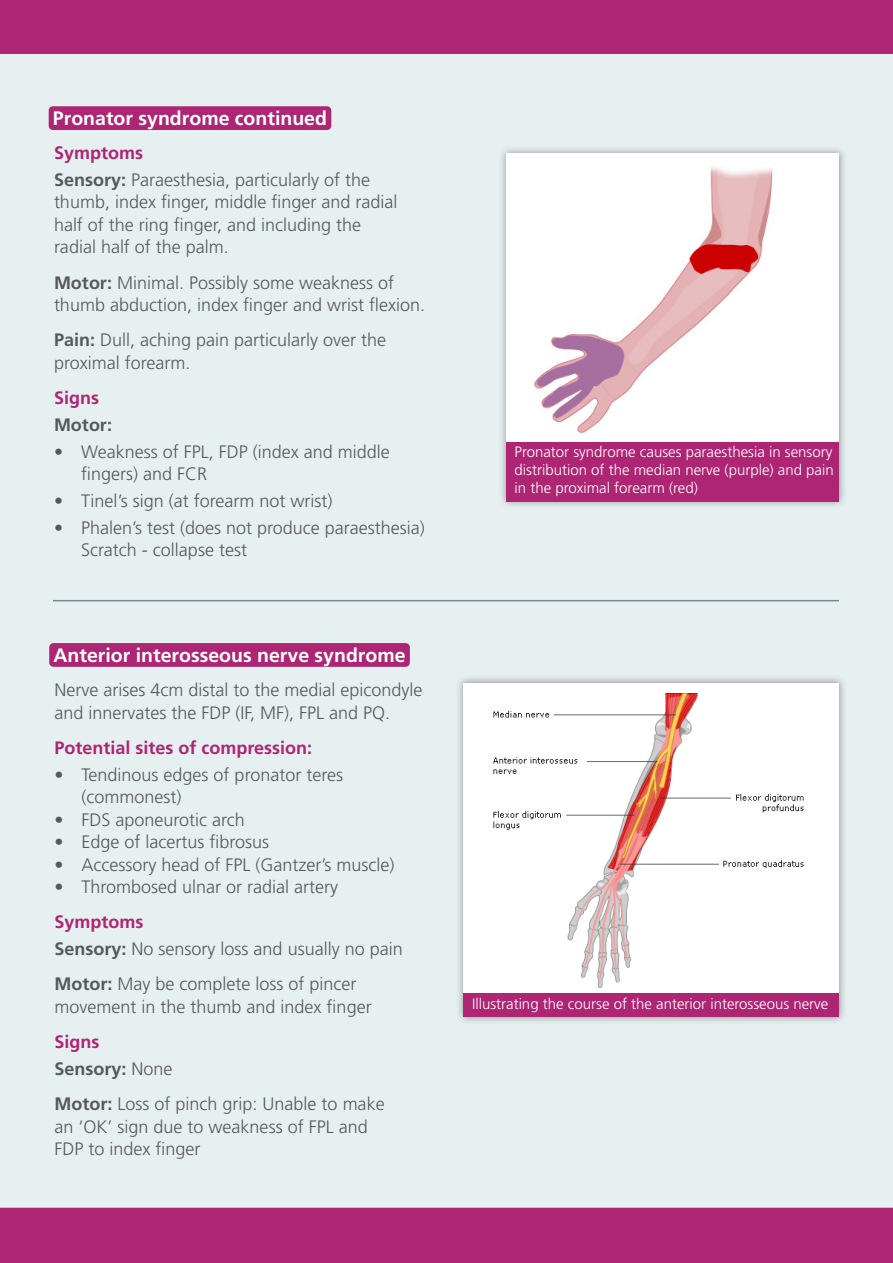
<style>
.page{position:relative;width:893px;height:1263px;background:#fff}
.page>*{position:absolute;margin:0;border:0;box-sizing:border-box;transform-origin:0 0}
.t1{font:700 19.5px "Frutiger LT Pro";color:#fff}
.Paragraph{font:300 18px/22.5px "Frutiger LT Pro";color:#57585a}
.Paragraph-2{font:700 18px "Frutiger LT Pro";color:#ae2573}
.Paragraph-3{font:700 18px "Frutiger LT Pro";color:#57585a}
.Paragraph-4{font:300 15px/18px "Frutiger LT Pro";color:#fff;text-align:justify}
.s1{font-weight:700}
.s2{font-weight:300}
</style>
<div class="page">
<div style="left:0;top:33px;width:893px;height:1182px;background:#e7f0f1"></div>
<div style="left:0;top:1208px;width:893px;height:55px;background:#ae2573"></div>
<div style="left:0;top:0;width:893px;height:54px;background:#ae2573"></div>
<div style="left:498px;top:145px;width:349px;height:364px;background:#231f20;opacity:.45"></div>
<div style="left:506px;top:153px;width:333px;height:293px;background:#fff"></div>
<img style="left:534px;top:167px;width:239px;height:266px">
<div style="left:506px;top:442px;width:333px;height:59px;background:#ae2573"></div>
<hr style="left:53px;top:600px;width:786px;height:1px;background:#768692">
<div style="left:49px;top:643px;width:361px;height:24px;background:#ae2573;border-radius:4px"></div>
<div style="left:455px;top:674px;width:392px;height:351px;background:#231f20;opacity:.45"></div>
<div style="left:463px;top:682px;width:376px;height:321px;background:#fff"></div>
<img style="left:493px;top:693px;width:311px;height:295px">
<div style="left:463px;top:993px;width:376px;height:24px;background:#ae2573"></div>
<div style="left:49px;top:106px;width:282px;height:24px;background:#ae2573;border-radius:4px"></div>
<h3 class="t1" style="left:53px;top:107px;width:276px">Pronator syndrome continued</h3>
<p class="Paragraph-2" style="left:54px;top:142px;width:91px">Symptoms</p>
<p class="Paragraph" style="left:54px;top:169px;width:345px"><span class="s1">Sensory:</span> Paraesthesia, particularly of the thumb, index finger, middle finger and radial half of the ring finger, and including the radial half of the palm.</p>
<p class="Paragraph" style="left:54px;top:271px;width:373px"><span class="s1">Motor:</span> Minimal. Possibly some weakness of thumb abduction, index finger and wrist flexion.</p>
<p class="Paragraph" style="left:54px;top:329px;width:334px"><span class="s1">Pain:</span> Dull, aching pain particularly over the proximal forearm.</p>
<p class="Paragraph-2" style="left:54px;top:387px;width:46px">Signs</p>
<p class="Paragraph-3" style="left:54px;top:414px;width:59px">Motor:</p>
<p class="Paragraph" style="left:81px;top:440px;width:310px;text-indent:-27px">• Weakness of FPL, FDP (index and middle fingers) and FCR</p>
<p class="Paragraph" style="left:54px;top:490px;width:280px">• Tinel’s sign (at forearm not wrist)</p>
<p class="Paragraph" style="left:81px;top:516px;width:345px;text-indent:-27px">• Phalen’s test (does not produce paraesthesia)<br>Scratch - collapse test</p>
<h3 class="t1" style="left:53px;top:644px;width:354px">Anterior interosseous nerve syndrome</h3>
<p class="Paragraph" style="left:55px;top:679px;width:370px">Nerve arises 4cm distal to the medial epicondyle and innervates the FDP (IF, MF), FPL and PQ.</p>
<p class="Paragraph-2" style="left:55px;top:737px;width:259px">Potential sites of compression:</p>
<p class="Paragraph" style="left:82px;top:763px;width:263px;text-indent:-27px">• Tendinous edges of pronator teres (commonest)</p>
<p class="Paragraph" style="left:55px;top:808px;width:192px">• FDS aponeurotic arch</p>
<p class="Paragraph" style="left:55px;top:831px;width:216px">• Edge of lacertus fibrosus</p>
<p class="Paragraph" style="left:55px;top:853px;width:341px">• Accessory head of FPL (Gantzer’s muscle)</p>
<p class="Paragraph" style="left:55px;top:876px;width:285px">• Thrombosed ulnar or radial artery</p>
<p class="Paragraph-2" style="left:55px;top:911px;width:91px">Symptoms</p>
<p class="Paragraph" style="left:55px;top:938px;width:350px"><span class="s1">Sensory:</span> No sensory loss and usually no pain</p>
<p class="Paragraph" style="left:55px;top:973px;width:319px"><span class="s1">Motor:</span> May be complete loss of pincer movement in the thumb and index finger</p>
<p class="Paragraph-2" style="left:55px;top:1031px;width:47px">Signs</p>
<p class="Paragraph-3" style="left:55px;top:1058px;width:120px">Sensory: <span class="s2">None</span></p>
<p class="Paragraph" style="left:55px;top:1093px;width:332px"><span class="s1">Motor:</span> Loss of pinch grip: Unable to make an ‘OK’ sign due to weakness of FPL and<br>FDP to index finger</p>
<p class="Paragraph-4" style="left:514px;top:443px;width:321px">Pronator syndrome causes paraesthesia in sensory distribution of the median nerve (purple) and pain in the proximal forearm (red)</p>
<p class="Paragraph-4" style="left:472px;top:995px;width:358px">Illustrating the course of the anterior interosseous nerve</p>
</div>
